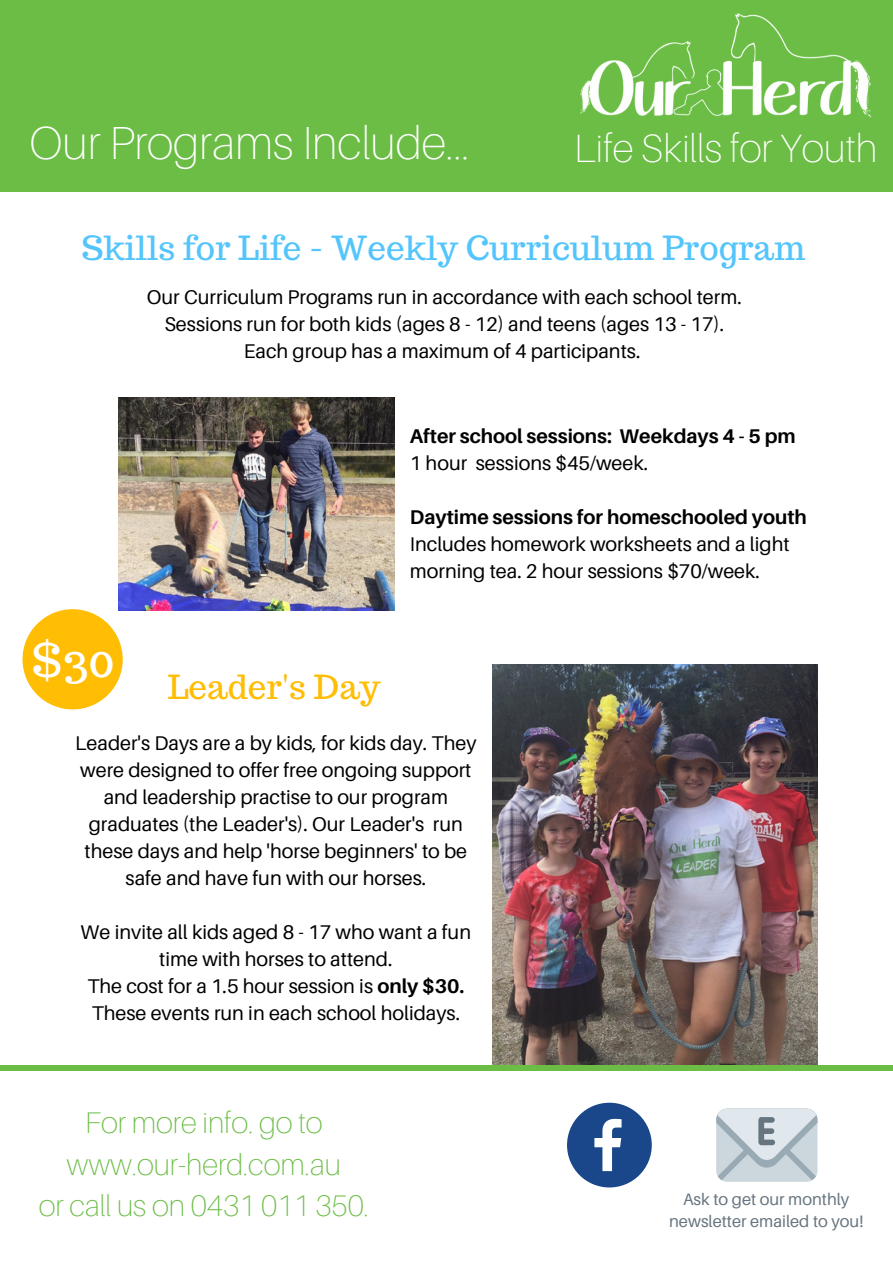
<style>
.page{position:relative;width:893px;height:1263px;background:#fff}
.page>*{position:absolute;margin:0;border:0;box-sizing:border-box;transform-origin:0 0}
.t1{font:46.95px "Trocchi";color:#fff}
.t2{font:100 46.35px "Aileron";color:#fff}
.t3{font:100 39.6px "Aileron";color:#fff}
.t4{font:33.3px "Trocchi";color:#54c5fc}
.t5{font:33.3px "Trocchi";color:#ffbd04}
.t6{font:100 29.85px/41.7px "Aileron";color:#6bbd45;text-align:center}
.t7{font:19.8px/27px "Aileron";color:#000;text-align:center}
.t8{font:700 19.8px "Aileron";color:#000}
.t9{font:16.5px/22.5px "Aileron";color:#66757f;text-align:center}
.s1{font-weight:700}
</style>
<div class="page">
<div style="left:0;top:0;width:893px;height:191px;background:#6bbd45"></div>
<img style="left:580px;top:14px;width:292px;height:104px">
<img style="left:492px;top:664px;width:325px;height:401px">
<img style="left:118px;top:397px;width:276px;height:213px">
<svg style="left:23px;top:609px;width:100px;height:100px"></svg>
<div style="left:0;top:1065px;width:202px;height:5px;background:#6bbd45"></div>
<div style="left:201px;top:1065px;width:209px;height:5px;background:#6bbd45"></div>
<div style="left:409px;top:1065px;width:209px;height:5px;background:#6bbd45"></div>
<div style="left:617px;top:1065px;width:209px;height:5px;background:#6bbd45"></div>
<div style="left:825px;top:1065px;width:67px;height:5px;background:#6bbd45"></div>
<div style="left:716px;top:1108px;width:101px;height:74px;background:#ccd6dd;border-radius:11px"></div>
<svg style="left:716px;top:1108px;width:101px;height:72px"></svg>
<svg style="left:567px;top:1103px;width:85px;height:84px"></svg>
<h2 class="t2" style="left:29px;top:114px;width:442px">Our Programs Include...</h2>
<h3 class="t3" style="left:574px;top:124px;width:305px">Life Skills for Youth</h3>
<h3 class="t4" style="left:82px;top:226px;width:725px">Skills for Life - Weekly Curriculum Program</h3>
<p class="t7" style="left:147px;top:283px;width:596px">Our Curriculum Programs run in accordance with each school term.<br>Sessions run for both kids (ages 8 - 12) and teens (ages 13 - 17).<br>Each group has a maximum of 4 participants.</p>
<h1 class="t1" style="left:31px;top:629px;width:84px">$30</h1>
<p class="t8" style="left:410px;top:423px;width:387px">After school sessions: Weekdays 4 - 5 pm</p>
<p class="t7" style="left:410px;top:449px;width:240px">1 hour sessions $45/week.</p>
<p class="t8" style="left:410px;top:504px;width:398px">Daytime sessions for homeschooled youth</p>
<p class="t7" style="left:410px;top:530px;width:381px;text-align:left">Includes homework worksheets and a light morning tea. 2 hour sessions $70/week.</p>
<h3 class="t5" style="left:168px;top:665px;width:215px">Leader's Day</h3>
<p class="t7" style="left:75px;top:729px;width:403px">Leader's Days are a by kids, for kids day. They were designed to offer free ongoing support and leadership practise to our program graduates (the Leader's). Our Leader's run these days and help 'horse beginners' to be safe and have fun with our horses.</p>
<p class="t7" style="left:81px;top:918px;width:392px">We invite all kids aged 8 - 17 who want a fun time with horses to attend.<br>The cost for a 1.5 hour session is <span class="s1">only $30.<br></span>These events run in each school holidays.</p>
<h3 class="t6" style="left:39px;top:1101px;width:332px">For more info. go to www.our-herd.com.au<br>or call us on 0431 011 350.</h3>
<p class="t9" style="left:669px;top:1187px;width:196px">Ask to get our monthly newsletter emailed to you!</p>
</div>
